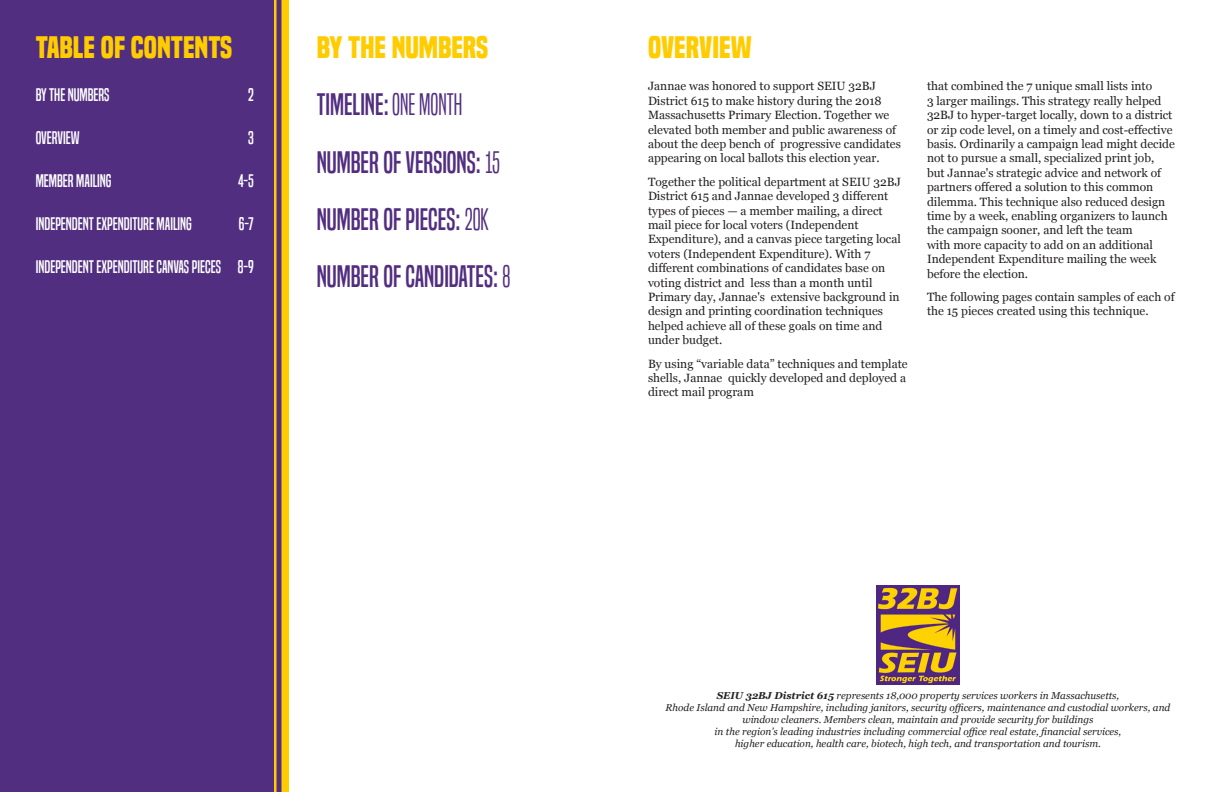
<style>
.page{position:relative;width:1224px;height:792px;background:#fff}
.page>*{position:absolute;margin:0;border:0;box-sizing:border-box;transform-origin:0 0}
.t1{font:29px "Built Titling Rg";color:#522e81}
.t2{font:700 29px "Built Titling Rg";color:#fc0}
.t3{font:17px "Built Titling Rg";color:#fff}
.t4{font:12px/14.4px "Georgia";color:#231f20}
.t5{font:italic 10px/12px "Georgia";color:#231f20;text-align:center}
.s1{font-family:"Built Titling Lt"}
.s2{font-weight:700}
</style>
<div class="page">
<svg style="left:277px;top:0;width:12px;height:792px;background:#b68a35"></svg>
<div style="left:0;top:0;width:277px;height:792px;background:#522e81"></div>
<img style="left:877px;top:585px;width:82px;height:100px">
<p class="t2" style="left:36px;top:30px;width:198px">TABLE OF CONTENTS</p>
<p class="t3" style="left:36px;top:85px;width:75px">BY THE NUMBERS</p>
<p class="t3" style="left:248px;top:85px;width:7px">2</p>
<p class="t3" style="left:36px;top:128px;width:45px">OVERVIEW</p>
<p class="t3" style="left:248px;top:128px;width:7px">3</p>
<p class="t3" style="left:36px;top:170px;width:77px">MEMBER MAILING</p>
<p class="t3" style="left:238px;top:170px;width:17px">4-5</p>
<p class="t3" style="left:36px;top:213px;width:158px">INDEPENDENT EXPENDITURE MAILING</p>
<p class="t3" style="left:239px;top:213px;width:17px">6-7</p>
<p class="t3" style="left:36px;top:256px;width:220px">INDEPENDENT EXPENDITURE CANVAS PIECES 8-9</p>
<p class="t2" style="left:317px;top:30px;width:173px">BY THE NUMBERS</p>
<p class="t1" style="left:317px;top:88px;width:147px">TIMELINE: <span class="s1">ONE MONTH</span></p>
<p class="t1" style="left:317px;top:145px;width:185px">NUMBER OF VERSIONS: <span class="s1">15</span></p>
<p class="t1" style="left:317px;top:202px;width:174px">NUMBER OF PIECES: <span class="s1">20K</span></p>
<p class="t1" style="left:317px;top:259px;width:195px">NUMBER OF CANDIDATES: <span class="s1">8</span></p>
<p class="t2" style="left:648px;top:30px;width:105px">OVERVIEW</p>
<p class="t4" style="left:648px;top:79px;width:254px">Jannae was honored to support SEIU 32BJ District 615 to make history during the 2018<br>Massachusetts Primary Election. Together we elevated both member and public awareness of about the deep bench of progressive candidates appearing on local ballots this election year.</p>
<p class="t4" style="left:648px;top:174px;width:254px">Together the political department at SEIU 32BJ District 615 and Jannae developed 3 different types of pieces — a member mailing, a direct mail piece for local voters (Independent Expenditure), and a canvas piece targeting local voters (Independent Expenditure). With 7 different combinations of candidates base on voting district and less than a month until Primary day, Jannae's extensive background in design and printing coordination techniques helped achieve all of these goals on time and under budget.</p>
<p class="t4" style="left:648px;top:356px;width:261px">By using “variable data” techniques and template shells, Jannae quickly developed and deployed a direct mail program</p>
<p class="t4" style="left:927px;top:79px;width:249px">that combined the 7 unique small lists into<br>3 larger mailings. This strategy really helped 32BJ to hyper-target locally, down to a district or zip code level, on a timely and cost-effective basis. Ordinarily a campaign lead might decide not to pursue a small, specialized print job, but Jannae's strategic advice and network of partners offered a solution to this common dilemma. This technique also reduced design time by a week, enabling organizers to launch the campaign sooner, and left the team<br>with more capacity to add on an additional Independent Expenditure mailing the week before the election.</p>
<p class="t4" style="left:927px;top:289px;width:249px">The following pages contain samples of each of the 15 pieces created using this technique.</p>
<p class="t5" style="left:666px;top:689px;width:506px"><span class="s2">SEIU 32BJ District 615</span> represents 18,000 property services workers in Massachusetts,<br>Rhode Island and New Hampshire, including janitors, security officers, maintenance and custodial workers, and window cleaners. Members clean, maintain and provide security for buildings<br>in the region’s leading industries including commercial office real estate, financial services,<br>higher education, health care, biotech, high tech, and transportation and tourism.</p>
</div>
